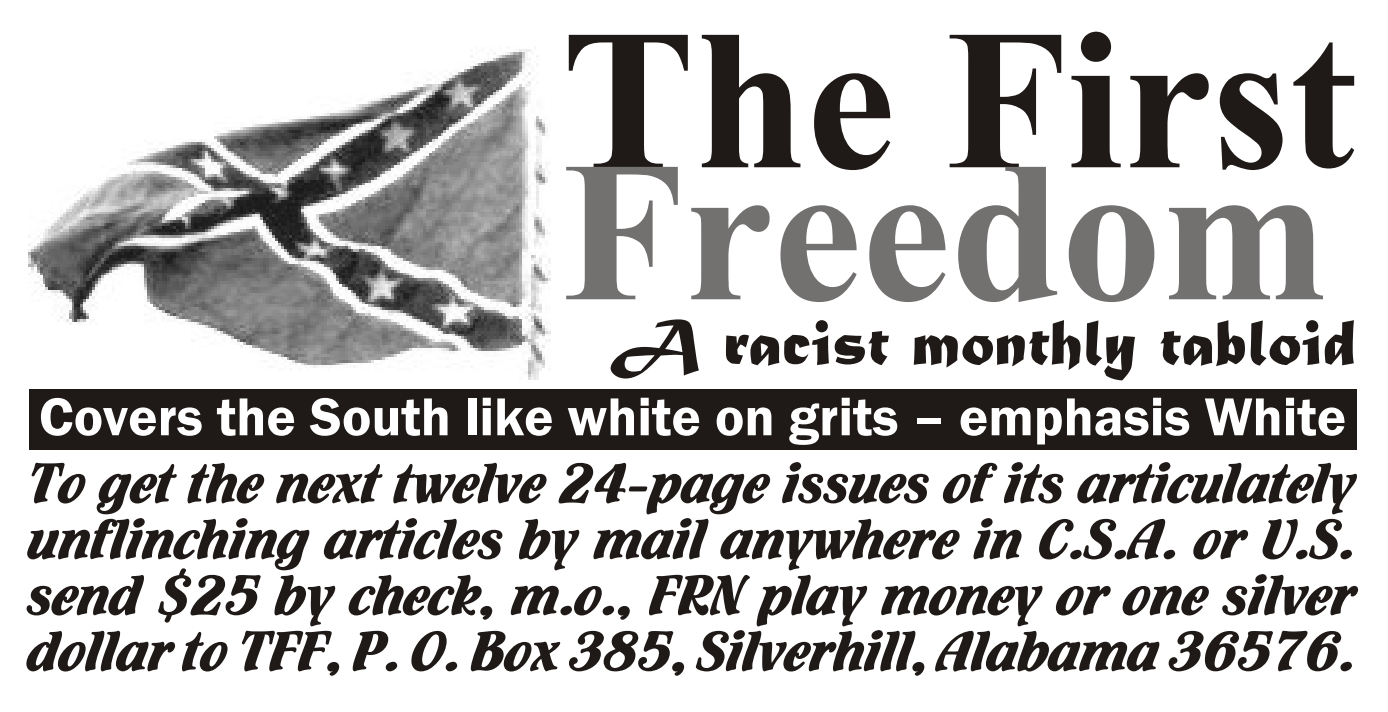
<style>
.page{position:relative;width:1388px;height:712px;background:#fff}
.page>*{position:absolute;margin:0;border:0;box-sizing:border-box;transform-origin:0 0}
.t1{font:700 200px "Times New Roman";color:#1f1a17}
.t2{font:700 200px "Times New Roman";color:#737070}
.t3{font:68px "Matura MT Script Capitals";color:#1f1a17}
.t4{font:60px/56px "Flamenco D";color:#1f1a17;text-align:justify}
.t5{font:55.2px "Franklin Gothic Demi";color:#fff}
</style>
<div class="page">
<div style="left:29px;top:389px;width:1327px;height:61px;background:#1f1a17"></div>
<img style="left:29px;top:49px;width:521px;height:331px">
<h1 class="t1" style="left:562px;top:32px;width:796px">The First</h1>
<h1 class="t2" style="left:562px;top:164px;width:768px">Freedom</h1>
<p class="t3" style="left:610px;top:321px;width:748px">A racist monthly tabloid</p>
<p class="t5" style="left:39px;top:397px;width:1309px">Covers the South like white on grits – emphasis White</p>
<p class="t4" style="left:29px;top:456px;width:1330px">To get the next twelve 24-page issues of its articulately unflinching articles by mail anywhere in C.S.A. or U.S. send $25 by check, m.o., FRN play money or one silver dollar to TFF, P. O. Box 385, Silverhill, Alabama 36576.</p>
</div>
